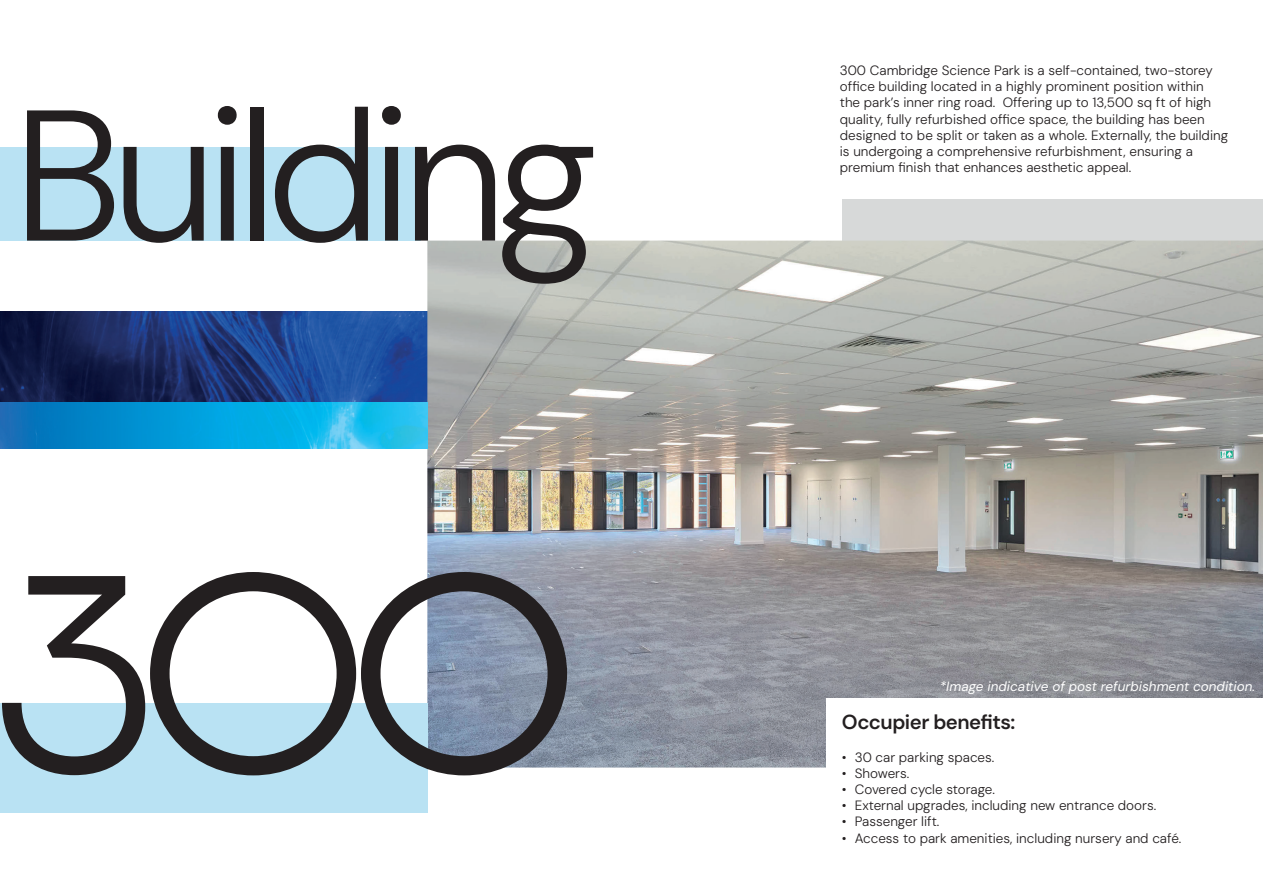
<style>
.page{position:relative;width:1263px;height:893px;background:#fff}
.page>*{position:absolute;margin:0;border:0;box-sizing:border-box;transform-origin:0 0}
.t1{font:300 237.9px "Dazzle Unicase";color:#231f20}
.t2{font:300 186px "DM Sans";letter-spacing:-.06em;color:#231f20}
.t3{font:600 20.25px "DM Sans";letter-spacing:-.025em;color:#231f20}
.t4{font:300 13.5px/16.2px "DM Sans";color:#231f20}
.t5{font:italic 13.5px "DM Sans 18 pt";color:#fff}
</style>
<div class="page">
<div style="left:842px;top:199px;width:421px;height:41px;background:#d7d9d9"></div>
<div style="left:0;top:147px;width:420px;height:93px;background:#b9e2f3"></div>
<img style="left:0;top:312px;width:427px;height:137px">
<img style="left:427px;top:241px;width:836px;height:526px">
<div style="left:826px;top:698px;width:437px;height:195px;background:#fff"></div>
<div style="left:0;top:703px;width:427px;height:109px;background:#b9e2f3"></div>
<h2 class="t2" style="left:13px;top:61px;width:587px">Building</h2>
<h1 class="t1" style="left:-4px;top:501px;width:580px">300</h1>
<p class="t4" style="left:840px;top:62px;width:390px">300 Cambridge Science Park is a self-contained, two-storey office building located in a highly prominent position within<br>the park’s inner ring road. Offering up to 13,500 sq ft of high quality, fully refurbished office space, the building has been designed to be split or taken as a whole. Externally, the building is undergoing a comprehensive refurbishment, ensuring a premium finish that enhances aesthetic appeal.</p>
<p class="t5" style="left:940px;top:677px;width:317px">*Image indicative of post refurbishment condition.</p>
<h3 class="t3" style="left:842px;top:709px;width:175px">Occupier benefits:</h3>
<p class="t4" style="left:842px;top:749px;width:154px">• 30 car parking spaces.</p>
<p class="t4" style="left:842px;top:765px;width:69px">• Showers.</p>
<p class="t4" style="left:842px;top:781px;width:155px">• Covered cycle storage.</p>
<p class="t4" style="left:842px;top:797px;width:316px">• External upgrades, including new entrance doors.</p>
<p class="t4" style="left:842px;top:813px;width:99px">• Passenger lift.</p>
<p class="t4" style="left:842px;top:830px;width:341px">• Access to park amenities, including nursery and café.</p>
</div>
